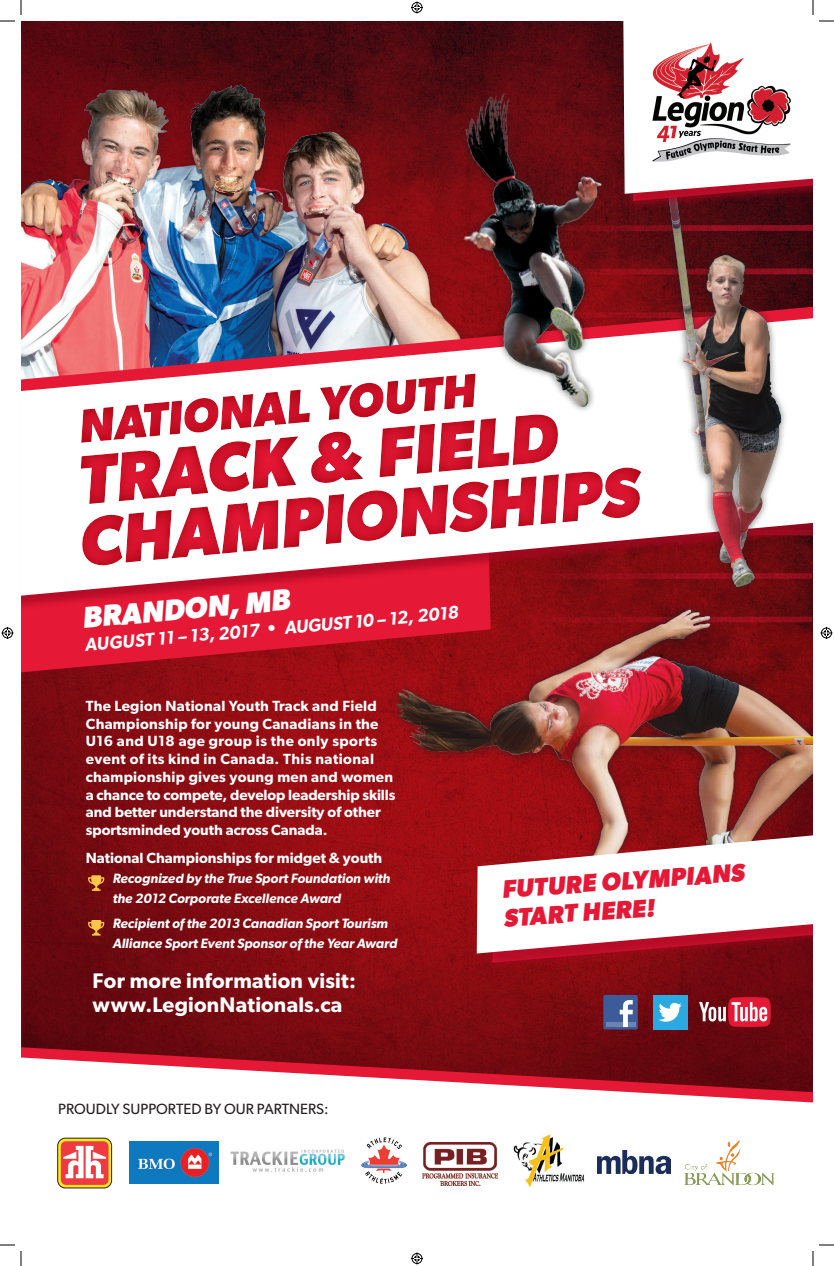
<style>
.page{position:relative;width:834px;height:1266px;background:#fff}
.page>*{position:absolute;margin:0;border:0;box-sizing:border-box;transform-origin:0 0}
.t1{font:italic 700 69.8px/61.5px "Gibson";color:#e51836}
.t2{font:italic 700 47.5px "Gibson";color:#e51836}
.t3{font:italic 700 30px "Gibson";color:#fff}
.t4{font:italic 700 25.3px "Gibson";color:#e51836}
.t5{font:600 21.2px "Gibson";letter-spacing:.01em;color:#fff}
.t6{font:italic 600 18.2px "Gibson";color:#fff}
.t7{font:14.9px "Gibson";color:#231f20}
.Body{font:600 14.8px/17.7px "Gibson";letter-spacing:.01em;color:#fff}
.Bullets{font:italic 600 13.5px/19.7px "Gibson";color:#fff}
</style>
<div class="page">
<img style="left:23px;top:21px;width:790px;height:1026px">
<img style="left:394px;top:613px;width:419px;height:222px">
<div style="left:483px;top:831px;width:330px;height:142px;background:#a70822;opacity:.75"></div>
<svg style="left:384px;top:835px;width:429px;height:128px"></svg>
<img style="left:21px;top:69px;width:355px;height:238px">
<svg style="left:21px;top:1047px;width:792px;height:11px;background:#790a13"></svg>
<svg style="left:21px;top:613px;width:470px;height:59px;background:#c81429"></svg>
<div style="left:21px;top:314px;width:792px;height:299px;background:#a70822;opacity:.75"></div>
<svg style="left:21px;top:318px;width:579px;height:278px"></svg>
<svg style="left:30px;top:1058px;width:783px;height:131px"></svg>
<svg style="left:58px;top:338px;width:542px;height:249px"></svg>
<img style="left:129px;top:1141px;width:89px;height:42px">
<div style="left:603px;top:995px;width:35px;height:35px;background:#3b5b99;border-radius:2px"></div>
<div style="left:606px;top:1022px;width:29px;height:5px;background:#6d84b3"></div>
<svg style="left:620px;top:1000px;width:13px;height:27px"></svg>
<div style="left:653px;top:995px;width:35px;height:35px;background:#2aaae1"></div>
<svg style="left:658px;top:1003px;width:24px;height:19px"></svg>
<svg style="left:699px;top:997px;width:72px;height:30px"></svg>
<img style="left:376px;top:53px;width:247px;height:422px">
<svg style="left:87px;top:875px;width:18px;height:16px"></svg>
<svg style="left:87px;top:920px;width:18px;height:16px"></svg>
<img style="left:600px;top:165px;width:213px;height:447px">
<div style="left:624px;top:21px;width:189px;height:190px;background:#a70822;opacity:.75"></div>
<img style="left:361px;top:1138px;width:45px;height:45px">
<img style="left:230px;top:1149px;width:118px;height:25px">
<svg style="left:58px;top:1138px;width:54px;height:50px"></svg>
<div style="left:58px;top:1138px;width:54px;height:50px;border:1px solid #231f20;border-radius:8px"></div>
<div style="left:61px;top:1141px;width:48px;height:44px;background:#ee3a41;border-radius:5px"></div>
<svg style="left:63px;top:1146px;width:43px;height:32px"></svg>
<img style="left:422px;top:1142px;width:75px;height:44px">
<img style="left:513px;top:1134px;width:71px;height:53px">
<img style="left:597px;top:1151px;width:74px;height:22px">
<img style="left:682px;top:1139px;width:94px;height:47px">
<svg style="left:0;top:0;width:22px;height:22px"></svg>
<svg style="left:0;top:1244px;width:22px;height:22px"></svg>
<svg style="left:623px;top:0;width:211px;height:201px"></svg>
<svg style="left:812px;top:1244px;width:22px;height:22px"></svg>
<svg style="left:411px;top:2px;width:12px;height:12px"></svg>
<svg style="left:411px;top:1252px;width:12px;height:12px"></svg>
<svg style="left:2px;top:627px;width:12px;height:12px"></svg>
<svg style="left:820px;top:627px;width:12px;height:12px"></svg>
<h2 class="t2" style="left:76px;top:398px;width:400px;rotate:-5deg">NATIONAL YOUTH</h2>
<h1 class="t1" style="left:70px;top:448px;width:564px;rotate:-5deg">TRACK &amp; FIELD<br>CHAMPIONSHIPS</h1>
<p class="t3" style="left:81px;top:600px;width:210px;rotate:-5deg">BRANDON, MB</p>
<p class="t6" style="left:84px;top:634px;width:376px;rotate:-5deg">AUGUST 11 – 13, 2017 • AUGUST 10 – 12, 2018</p>
<p class="Body" style="left:86px;top:697px;width:311px">The Legion National Youth Track and Field Championship for young Canadians in the U16 and U18 age group is the only sports event of its kind in Canada. This national championship gives young men and women a chance to compete, develop leadership skills and better understand the diversity of other sportsminded youth across Canada.</p>
<p class="Body" style="left:86px;top:849px;width:298px">National Championships for midget &amp; youth</p>
<p class="Bullets" style="left:113px;top:868px;width:279px">Recognized by the True Sport Foundation with the 2012 Corporate Excellence Award</p>
<p class="Bullets" style="left:113px;top:913px;width:286px">Recipient of the 2013 Canadian Sport Tourism<br>Alliance Sport Event Sponsor of the Year Award</p>
<p class="t5" style="left:93px;top:968px;width:265px">For more information visit:</p>
<p class="t5" style="left:93px;top:992px;width:251px">www.LegionNationals.ca</p>
<p class="t7" style="left:58px;top:1100px;width:272px">PROUDLY SUPPORTED BY OUR PARTNERS:</p>
<p class="t4" style="left:501px;top:874px;width:245px;rotate:-4deg">FUTURE OLYMPIANS</p>
<p class="t4" style="left:503px;top:903px;width:152px;rotate:-4deg">START HERE!</p>
</div>
